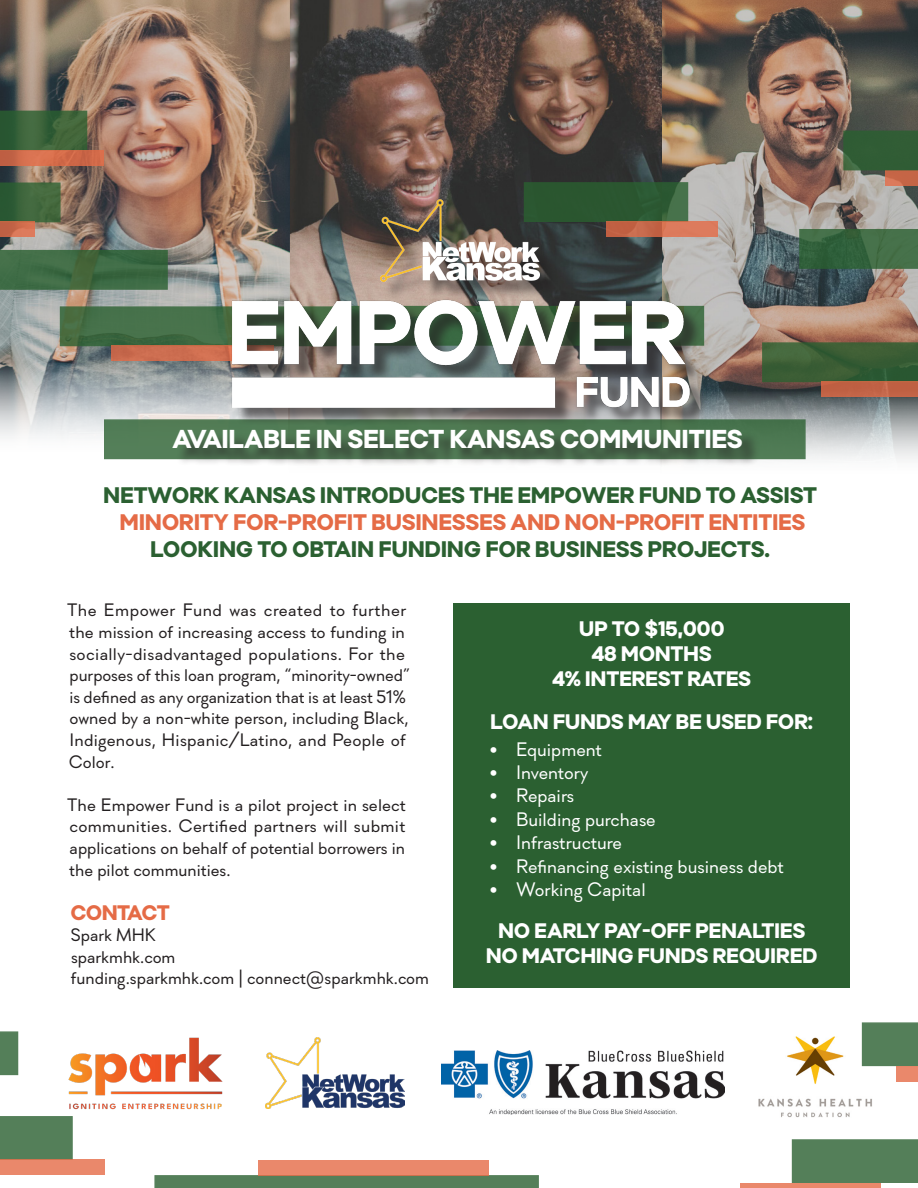
<style>
.page{position:relative;width:918px;height:1188px;background:#fff}
.page>*{position:absolute;margin:0;border:0;box-sizing:border-box;transform-origin:0 0}
.t1{font:25.95px "Soin Sans Pro Headline";letter-spacing:.015em;color:#fff}
.t2{font:22.5px/27px "Soin Sans Pro Headline";letter-spacing:.015em;color:#e56b46;text-align:center}
.t3{font:22.5px "Soin Sans Pro Headline";letter-spacing:.015em;color:#2b6031}
.t4{font:21px "Soin Sans Pro Headline";letter-spacing:.015em;color:#fff}
.t5{font:21px "Soin Sans Pro Headline";letter-spacing:-.005em;color:#e56b46}
.t6{font:19.5px "Soin Sans Pro";color:#fff}
.t7{font:18px/21.6px "Soin Sans Pro";color:#231f20}
.s1{color:#2b6031}
</style>
<div class="page">
<img style="left:290px;top:0;width:628px;height:460px">
<img style="left:0;top:0;width:290px;height:438px">
<div style="left:453px;top:603px;width:397px;height:384px;background:#2b6031"></div>
<img style="left:266px;top:1037px;width:138px;height:72px">
<img style="left:758px;top:1037px;width:115px;height:81px">
<img style="left:442px;top:1051px;width:282px;height:64px">
<svg style="left:0;top:250px;width:168px;height:40px;background:#3f6a43"></svg>
<svg style="left:60px;top:306px;width:170px;height:40px;background:#476e47"></svg>
<svg style="left:799px;top:229px;width:119px;height:40px;background:#3b6842"></svg>
<svg style="left:762px;top:342px;width:156px;height:40px;background:#3a5e35"></svg>
<div style="left:104px;top:419px;width:702px;height:40px;background:#507b54;border:2px solid #2a6030"></div>
<svg style="left:0;top:183px;width:61px;height:39px;background:#3e643b"></svg>
<svg style="left:0;top:111px;width:87px;height:39px;background:#3a6239"></svg>
<svg style="left:524px;top:182px;width:164px;height:40px;background:#305a33"></svg>
<div style="left:821px;top:381px;width:97px;height:16px;background:#bf6144"></div>
<svg style="left:0;top:222px;width:34px;height:15px"></svg>
<svg style="left:885px;top:170px;width:33px;height:16px"></svg>
<div style="left:111px;top:346px;width:163px;height:15px;background:#cc6d50"></div>
<div style="left:383px;top:202px;width:175px;height:98px;background:#231f20;opacity:.62"></div>
<img style="left:381px;top:200px;width:159px;height:82px">
<div style="left:176px;top:432px;width:585px;height:35px;background:#231f20;opacity:.62"></div>
<div style="left:843px;top:131px;width:75px;height:39px;background:#305c35"></div>
<svg style="left:0;top:150px;width:104px;height:15px;background:#d06a4a"></svg>
<div style="left:235px;top:303px;width:473px;height:123px;background:#231f20;opacity:.62"></div>
<img style="left:230px;top:298px;width:463px;height:112px">
<svg style="left:606px;top:222px;width:112px;height:15px;background:#cf6e51"></svg>
<div style="left:0;top:1116px;width:73px;height:44px;background:#547f59"></div>
<div style="left:0;top:1160px;width:105px;height:15px;background:#ea886b"></div>
<div style="left:862px;top:1022px;width:56px;height:44px;background:#547f59"></div>
<div style="left:896px;top:1066px;width:22px;height:15px;background:#ea886b"></div>
<svg style="left:154px;top:1175px;width:385px;height:13px;background:#5a7e59"></svg>
<svg style="left:0;top:1031px;width:18px;height:44px"></svg>
<div style="left:792px;top:1139px;width:126px;height:44px;background:#547f59"></div>
<div style="left:740px;top:1183px;width:141px;height:5px;background:#ea886b"></div>
<div style="left:258px;top:1160px;width:230px;height:15px;background:#ea886b"></div>
<img style="left:53px;top:1037px;width:170px;height:81px">
<p class="t1" style="left:173px;top:416px;width:571px">AVAILABLE IN SELECT KANSAS COMMUNITIES</p>
<p class="t2" style="left:104px;top:480px;width:715px"><span class="s1">NETWORK KANSAS INTRODUCES THE EMPOWER FUND TO ASSIST<br></span>MINORITY FOR-PROFIT BUSINESSES AND NON-PROFIT ENTITIES</p>
<p class="t3" style="left:151px;top:530px;width:621px">LOOKING TO OBTAIN FUNDING FOR BUSINESS PROJECTS.</p>
<p class="t7" style="left:67px;top:600px;width:345px">The Empower Fund was created to further the mission of increasing access to funding in socially-disadvantaged populations. For the purposes of this loan program, “minority-owned” is defined as any organization that is at least 51% owned by a non-white person, including Black, Indigenous, Hispanic/Latino, and People of Color.</p>
<p class="t7" style="left:67px;top:794px;width:340px;text-align:justify">The Empower Fund is a pilot project in select communities. Certified partners will submit applications on behalf of potential borrowers in the pilot communities.</p>
<p class="t5" style="left:71px;top:894px;width:100px">CONTACT</p>
<p class="t7" style="left:71px;top:925px;width:87px">Spark MHK</p>
<p class="t7" style="left:71px;top:946px;width:106px">sparkmhk.com</p>
<p class="t7" style="left:71px;top:968px;width:360px">funding.sparkmhk.com | connect@sparkmhk.com</p>
<p class="t4" style="left:579px;top:610px;width:147px">UP TO $15,000</p>
<p class="t4" style="left:592px;top:635px;width:121px">48 MONTHS</p>
<p class="t4" style="left:552px;top:660px;width:200px">4% INTEREST RATES</p>
<p class="t4" style="left:491px;top:704px;width:324px">LOAN FUNDS MAY BE USED FOR:</p>
<p class="t6" style="left:489px;top:738px;width:114px">• Equipment</p>
<p class="t6" style="left:489px;top:761px;width:101px">• Inventory</p>
<p class="t6" style="left:489px;top:784px;width:87px">• Repairs</p>
<p class="t6" style="left:489px;top:808px;width:168px">• Building purchase</p>
<p class="t6" style="left:489px;top:831px;width:134px">• Infrastructure</p>
<p class="t6" style="left:489px;top:855px;width:296px">• Refinancing existing business debt</p>
<p class="t6" style="left:489px;top:878px;width:158px">• Working Capital</p>
<p class="t4" style="left:498px;top:912px;width:308px">NO EARLY PAY-OFF PENALTIES</p>
<p class="t4" style="left:486px;top:938px;width:333px">NO MATCHING FUNDS REQUIRED</p>
</div>
